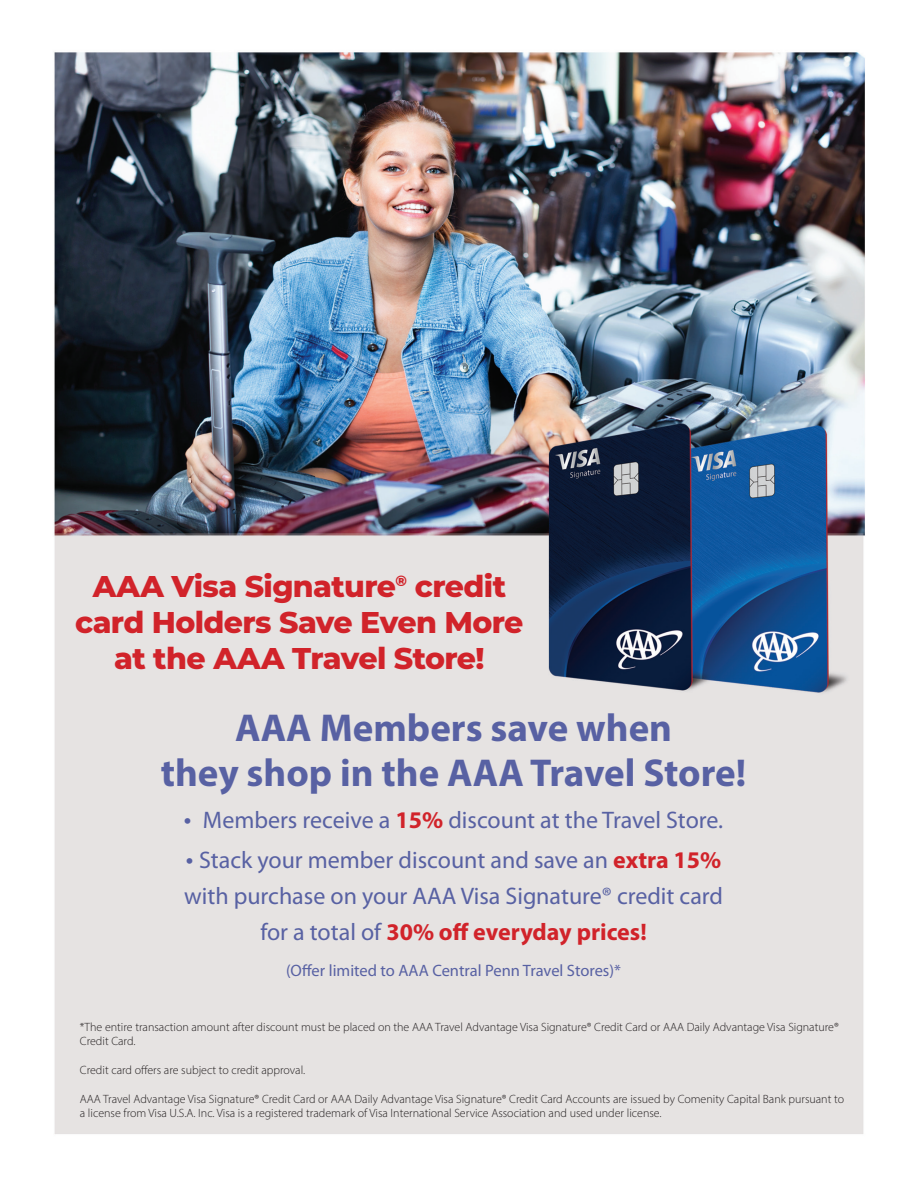
<style>
.page{position:relative;width:918px;height:1188px;background:#fff}
.page>*{position:absolute;margin:0;border:0;box-sizing:border-box;transform-origin:0 0}
.t1{font:700 39px "Myriad Pro";color:#5861a3}
.t2{font:800 30px/36px "Montserrat";letter-spacing:-.02em;color:#d1232a;text-align:center}
.t3{font:24px "Myriad Pro";color:#5861a3}
.t4{font:700 24px "Myriad Pro";color:#d1232a}
.t5{font:16.5px "Myriad Pro";color:#5861a3}
.t6{font:300 12px/14.4px "Myriad Pro";color:#231f20}
.s1{font-size:27px}
.s2{font-weight:700;color:#d1232a}
.s3{font-weight:400;color:#5861a3}
</style>
<div class="page">
<img style="left:54px;top:52px;width:811px;height:1082px">
<p class="t2" style="left:75px;top:567px;width:450px">AAA Visa Signature<sup>®</sup> credit card Holders Save Even More at the AAA Travel Store!</p>
<p class="t1" style="left:235px;top:702px;width:439px">AAA Members save when</p>
<p class="t1" style="left:161px;top:747px;width:587px">they shop in the AAA Travel Store!</p>
<p class="t3" style="left:184px;top:805px;width:541px"><span class="s1">•</span> Members receive a <span class="s2">15%</span> discount at the Travel Store.</p>
<p class="t3" style="left:186px;top:845px;width:537px"><span class="s1">•</span> Stack your member discount and save an <span class="s2">extra 15%</span></p>
<p class="t3" style="left:184px;top:881px;width:540px">with purchase on your AAA Visa Signature® credit card</p>
<p class="t4" style="left:260px;top:916px;width:388px"><span class="s3">for a total of</span> 30% off everyday prices!</p>
<p class="t5" style="left:286px;top:960px;width:336px">(Offer limited to AAA Central Penn Travel Stores)*</p>
<p class="t6" style="left:80px;top:1019px;width:760px">*The entire transaction amount after discount must be placed on the AAA Travel Advantage Visa Signature® Credit Card or AAA Daily Advantage Visa Signature®<br>Credit Card.</p>
<p class="t6" style="left:80px;top:1063px;width:227px">Credit card offers are subject to credit approval.</p>
<p class="t6" style="left:80px;top:1091px;width:766px">AAA Travel Advantage Visa Signature® Credit Card or AAA Daily Advantage Visa Signature® Credit Card Accounts are issued by Comenity Capital Bank pursuant to a license from Visa U.S.A. Inc. Visa is a registered trademark of Visa International Service Association and used under license.</p>
</div>
